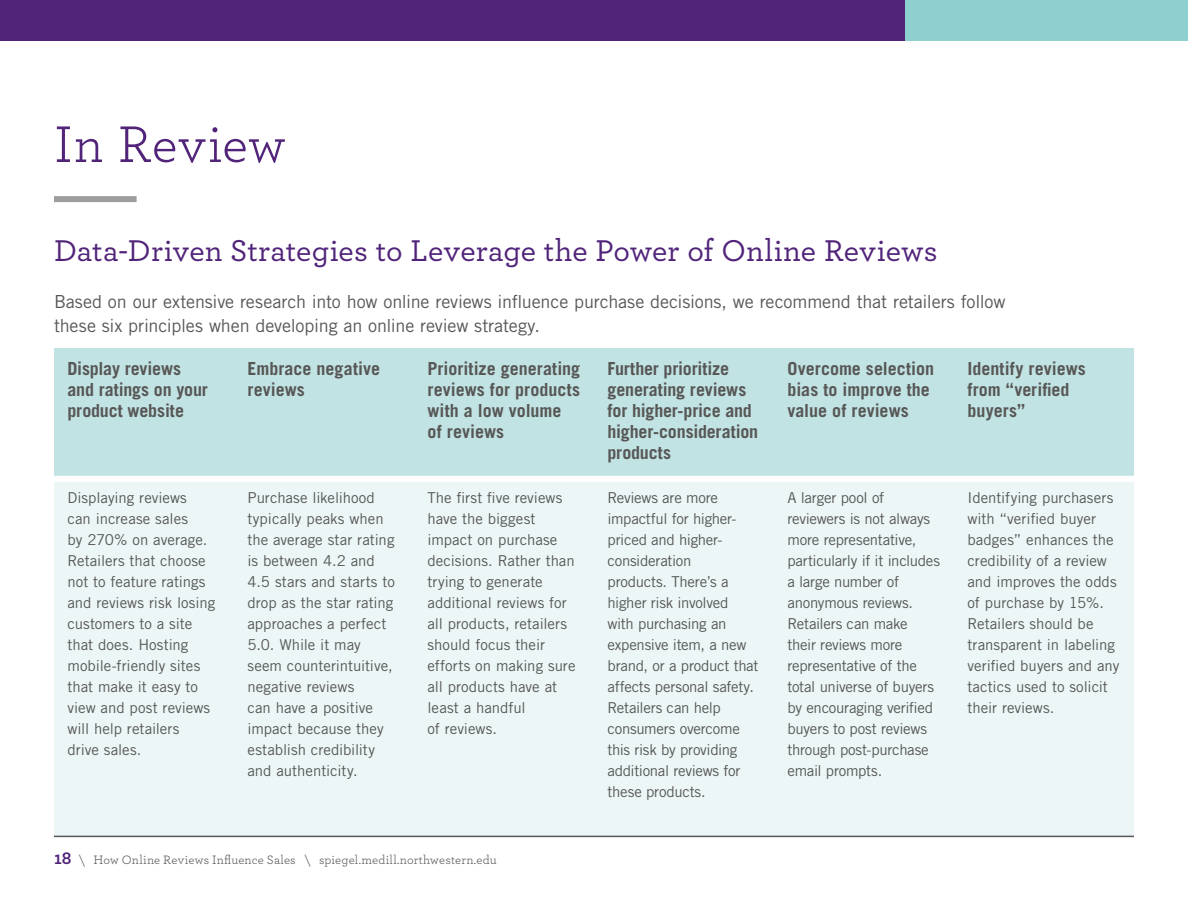
<style>
.page{position:relative;width:1188px;height:918px;background:#fff}
.page>*{position:absolute;margin:0;border:0;box-sizing:border-box;transform-origin:0 0}
.t1{font:54px "Archer";letter-spacing:.01em;color:#51247a}
.t2{font:500 31.5px "Archer";letter-spacing:.01em;color:#51247a}
.t3{font:700 18px/21px "Trade Gothic LT Std";color:#575756}
.t4{font:18px/24px "Trade Gothic LT Std";letter-spacing:-.005em;color:#575756}
.t5{font:15px/21px "Trade Gothic LT Std";letter-spacing:-.005em;color:#575756}
.t6{font:12.75px "Archer";letter-spacing:.015em;color:#575756}
.s1{font-weight:700;font-size:18px;color:#51247a}
</style>
<div class="page">
<div style="left:54px;top:196px;width:83px;height:6px;background:#9d9d9c"></div>
<div style="left:845px;top:0;width:343px;height:40px;background:#8ecfd0"></div>
<div style="left:0;top:0;width:904px;height:40px;background:#51247a"></div>
<div style="left:54px;top:348px;width:1080px;height:128px;background:#c2e3e3"></div>
<div style="left:54px;top:482px;width:1080px;height:354px;background:#ecf6f7"></div>
<hr style="left:54px;top:836px;width:180px;height:1px;background:#575756">
<hr style="left:234px;top:836px;width:180px;height:1px;background:#575756">
<hr style="left:414px;top:836px;width:180px;height:1px;background:#575756">
<hr style="left:594px;top:836px;width:180px;height:1px;background:#575756">
<hr style="left:774px;top:836px;width:180px;height:1px;background:#575756">
<hr style="left:954px;top:836px;width:180px;height:1px;background:#575756">
<h1 class="t1" style="left:54px;top:107px;width:233px">In Review</h1>
<h2 class="t2" style="left:54px;top:228px;width:885px">Data-Driven Strategies to Leverage the Power of Online Reviews</h2>
<p class="t4" style="left:54px;top:289px;width:953px">Based on our extensive research into how online reviews influence purchase decisions, we recommend that retailers follow these six principles when developing an online review strategy.</p>
<p class="t3" style="left:68px;top:357px;width:142px">Display reviews and ratings on your product website</p>
<p class="t3" style="left:248px;top:357px;width:134px">Embrace negative reviews</p>
<p class="t3" style="left:428px;top:357px;width:154px">Prioritize generating reviews for products with a low volume of reviews</p>
<p class="t3" style="left:608px;top:357px;width:152px">Further prioritize generating reviews for higher-price and higher-consideration products</p>
<p class="t3" style="left:788px;top:357px;width:148px">Overcome selection bias to improve the value of reviews</p>
<p class="t3" style="left:968px;top:357px;width:120px">Identify reviews from “verified buyers”</p>
<p class="t5" style="left:68px;top:487px;width:149px">Displaying reviews<br>can increase sales<br>by 270% on average.<br>Retailers that choose not to feature ratings and reviews risk losing customers to a site that does. Hosting mobile-friendly sites that make it easy to view and post reviews will help retailers<br>drive sales.</p>
<p class="t5" style="left:248px;top:487px;width:149px">Purchase likelihood typically peaks when the average star rating is between 4.2 and<br>4.5 stars and starts to drop as the star rating approaches a perfect<br>5.0. While it may seem counterintuitive, negative reviews<br>can have a positive impact because they establish credibility and authenticity.</p>
<p class="t5" style="left:428px;top:487px;width:150px">The first five reviews have the biggest impact on purchase decisions. Rather than trying to generate additional reviews for all products, retailers should focus their efforts on making sure all products have at least a handful<br>of reviews.</p>
<p class="t5" style="left:608px;top:487px;width:153px">Reviews are more impactful for higher&shy;priced and higher&shy;consideration<br>products. There’s a higher risk involved<br>with purchasing an expensive item, a new brand, or a product that affects personal safety.<br>Retailers can help consumers overcome this risk by providing additional reviews for these products.</p>
<p class="t5" style="left:788px;top:487px;width:154px">A larger pool of reviewers is not always more representative, particularly if it includes a large number of anonymous reviews.<br>Retailers can make<br>their reviews more representative of the total universe of buyers by encouraging verified buyers to post reviews through post-purchase email prompts.</p>
<p class="t5" style="left:968px;top:487px;width:153px">Identifying purchasers with “verified buyer badges” enhances the credibility of a review and improves the odds of purchase by 15%.<br>Retailers should be transparent in labeling verified buyers and any tactics used to solicit their reviews.</p>
<p class="t6" style="left:54px;top:851px;width:444px"><span class="s1">18</span> \ How Online Reviews Influence Sales \ spiegel.medill.northwestern.edu</p>
</div>
